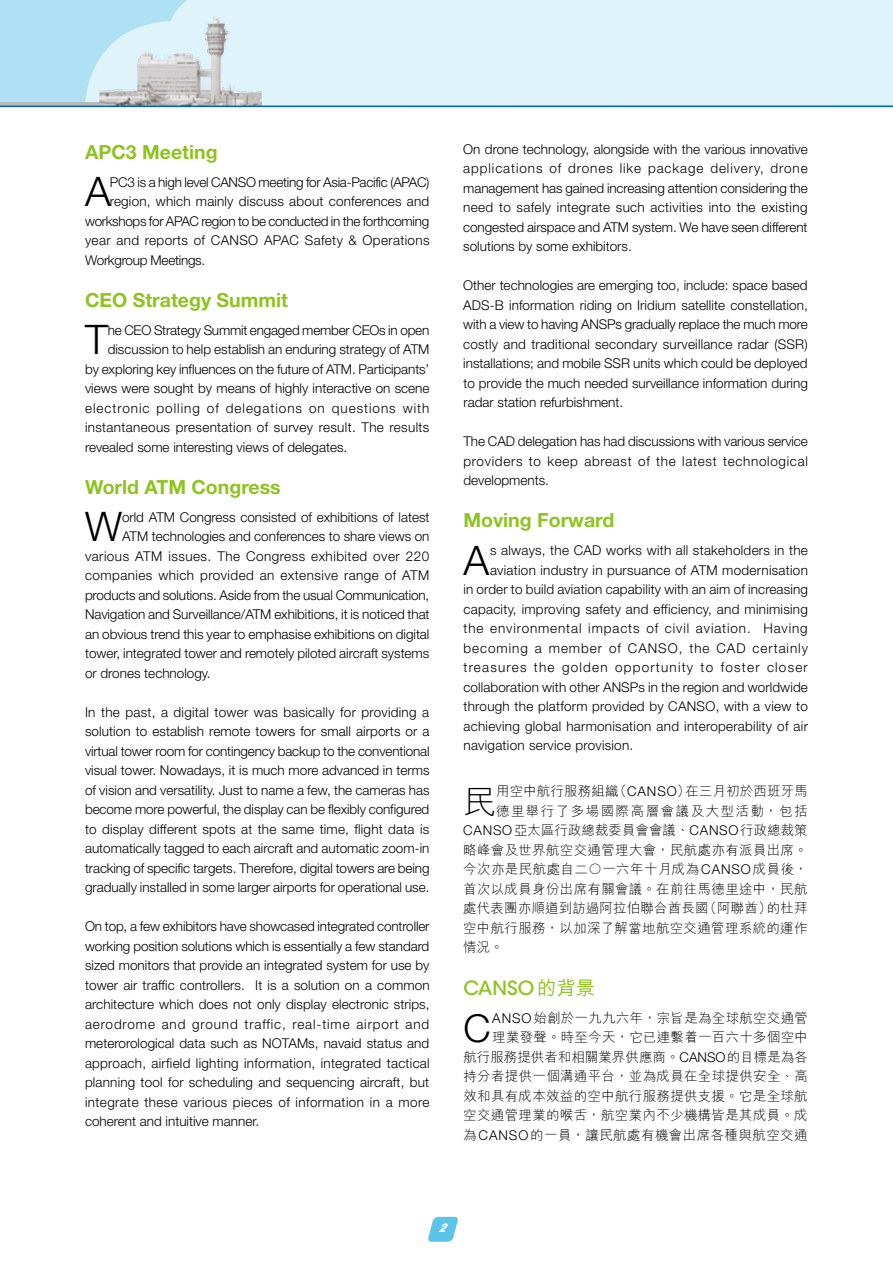
<style>
.page{position:relative;width:893px;height:1263px;background:#fff}
.page>*{position:absolute;margin:0;border:0;box-sizing:border-box;transform-origin:0 0}
.t1{font:300 40.8px "Helvetica Neue LT Std";color:#000}
.t2{font:300 38.55px "Helvetica Neue LT Std";color:#000}
.t3{font:300 32.55px "M Hei HK";color:#000}
.t4{font:700 19.5px "Helvetica Neue LT Std";color:#8fc31f}
.t5{font:500 19.5px "ITC Avant Garde Std";color:#8fc31f}
.t6{font:300 13.5px/19.5px "Helvetica Neue LT Std";color:#000;text-align:justify}
.t7{font:300 13.5px/19.5px "M Hei HK";letter-spacing:.02em;color:#000;text-align:right}
.t8{font:300 13.5px "Helvetica Neue LT Std";letter-spacing:.02em;color:#000}
.t9{font:300 13.5px "Helvetica Neue LT Std";letter-spacing:.025em;color:#000}
.t10{font:300 13.5px "Helvetica Neue LT Std";letter-spacing:.035em;color:#000}
.t11{font:300 13.5px "Helvetica Neue LT Std";letter-spacing:.07em;color:#000}
.t12{font:300 13.5px "Helvetica Neue LT Std";letter-spacing:-.02em;color:#000}
.t13{font:300 13.5px "Helvetica Neue LT Std";letter-spacing:-.025em;color:#000}
.t14{font:300 13.5px "Helvetica Neue LT Std";letter-spacing:.065em;color:#000}
.t15{font:300 13.5px "Helvetica Neue LT Std";letter-spacing:.09em;color:#000}
.t16{font:300 13.5px "M Hei HK";color:#000}
.t17{font:300 13.5px "M Hei HK";letter-spacing:.11em;color:#000}
.t18{font:italic 900 condensed 12px "Helvetica Neue LT Std";color:#fff}
.s1{font-family:"Helvetica Neue LT Std"}
.s2{font-family:"M Hei HK"}
</style>
<div class="page">
<div style="left:0;top:0;width:893px;height:106px;background:#aee1f4"></div>
<div style="left:85px;top:0;width:807px;height:105px;background:#def3fa"></div>
<svg style="left:428px;top:1217px;width:30px;height:25px"></svg>
<hr style="left:0;top:102px;width:262px;height:3px;background:#bab9b9">
<img style="left:99px;top:10px;width:163px;height:96px">
<hr style="left:0;top:106px;width:893px;height:1px;background:#0063b0">
<svg style="left:892px;top:0;width:1px;height:105px"></svg>
<h3 class="t4" style="left:85px;top:140px;width:134px">APC3 Meeting</h3>
<h1 class="t1" style="left:85px;top:167px;width:27px">A</h1>
<p class="t12" style="left:110px;top:174px;width:321px">PC3 is a high level CANSO meeting for Asia-Pacific (APAC)</p>
<p class="t6" style="left:110px;top:191px;width:321px">region, which mainly discuss about conferences and</p>
<p class="t13" style="left:85px;top:213px;width:346px">workshops for APAC region to be conducted in the forthcoming</p>
<p class="t9" style="left:85px;top:232px;width:346px">year and reports of CANSO APAC Safety &amp; Operations</p>
<p class="t12" style="left:85px;top:252px;width:122px">Workgroup Meetings.</p>
<h3 class="t4" style="left:85px;top:288px;width:204px">CEO Strategy Summit</h3>
<h1 class="t1" style="left:85px;top:315px;width:24px">T</h1>
<p class="t6" style="left:108px;top:320px;width:323px">he CEO Strategy Summit engaged member CEOs in open</p>
<p class="t6" style="left:108px;top:339px;width:323px">discussion to help establish an enduring strategy of ATM</p>
<p class="t6" style="left:85px;top:359px;width:346px">by exploring key influences on the future of ATM. Participants’</p>
<p class="t6" style="left:85px;top:378px;width:346px">views were sought by means of highly interactive on scene</p>
<p class="t11" style="left:85px;top:400px;width:346px">electronic polling of delegations on questions with</p>
<p class="t9" style="left:85px;top:419px;width:346px">instantaneous presentation of survey result. The results</p>
<p class="t6" style="left:85px;top:437px;width:264px">revealed some interesting views of delegates.</p>
<h3 class="t4" style="left:85px;top:475px;width:197px">World ATM Congress</h3>
<h1 class="t1" style="left:85px;top:502px;width:39px">W</h1>
<p class="t6" style="left:122px;top:507px;width:309px">orld ATM Congress consisted of exhibitions of latest</p>
<p class="t6" style="left:122px;top:526px;width:309px">ATM technologies and conferences to share views on</p>
<p class="t10" style="left:85px;top:548px;width:346px">various ATM issues. The Congress exhibited over 220</p>
<p class="t10" style="left:85px;top:567px;width:346px">companies which provided an extensive range of ATM</p>
<p class="t6" style="left:85px;top:585px;width:346px">products and solutions. Aside from the usual Communication,</p>
<p class="t6" style="left:85px;top:604px;width:346px">Navigation and Surveillance/ATM exhibitions, it is noticed that</p>
<p class="t6" style="left:85px;top:624px;width:346px">an obvious trend this year to emphasise exhibitions on digital</p>
<p class="t6" style="left:85px;top:643px;width:346px">tower, integrated tower and remotely piloted aircraft systems</p>
<p class="t6" style="left:85px;top:663px;width:127px">or drones technology.</p>
<p class="t6" style="left:85px;top:702px;width:346px">In the past, a digital tower was basically for providing a solution to establish remote towers for small airports or a virtual tower room for contingency backup to the conventional visual tower. Nowadays, it is much more advanced in terms of vision and versatility. Just to name a few, the cameras has become more powerful, the display can be flexibly configured to display different spots at the same time, flight data is automatically tagged to each aircraft and automatic zoom-in tracking of specific targets. Therefore, digital towers are being gradually installed in some larger airports for operational use.</p>
<p class="t6" style="left:85px;top:916px;width:346px">On top, a few exhibitors have showcased integrated controller working position solutions which is essentially a few standard sized monitors that provide an integrated system for use by tower air traffic controllers. It is a solution on a common architecture which does not only display electronic strips, aerodrome and ground traffic, real-time airport and meterorological data such as NOTAMs, navaid status and approach, airfield lighting information, integrated tactical planning tool for scheduling and sequencing aircraft, but integrate these various pieces of information in a more coherent and intuitive manner.</p>
<p class="t6" style="left:463px;top:139px;width:346px">On drone technology, alongside with the various innovative applications of drones like package delivery, drone management has gained increasing attention considering the need to safely integrate such activities into the existing congested airspace and ATM system. We have seen different solutions by some exhibitors.</p>
<p class="t6" style="left:463px;top:275px;width:346px">Other technologies are emerging too, include: space based ADS-B information riding on Iridium satellite constellation, with a view to having ANSPs gradually replace the much more costly and traditional secondary surveillance radar (SSR) installations; and mobile SSR units which could be deployed to provide the much needed surveillance information during radar station refurbishment.</p>
<p class="t6" style="left:463px;top:431px;width:346px">The CAD delegation has had discussions with various service providers to keep abreast of the latest technological developments.</p>
<h3 class="t4" style="left:463px;top:508px;width:152px">Moving Forward</h3>
<h1 class="t1" style="left:463px;top:535px;width:27px">A</h1>
<p class="t8" style="left:490px;top:542px;width:319px">s always, the CAD works with all stakeholders in the</p>
<p class="t8" style="left:490px;top:562px;width:319px">aviation industry in pursuance of ATM modernisation</p>
<p class="t6" style="left:463px;top:579px;width:346px">in order to build aviation capability with an aim of increasing</p>
<p class="t8" style="left:463px;top:601px;width:346px">capacity, improving safety and efficiency, and minimising</p>
<p class="t14" style="left:463px;top:620px;width:346px">the environmental impacts of civil aviation. Having</p>
<p class="t11" style="left:463px;top:640px;width:346px">becoming a member of CANSO, the CAD certainly</p>
<p class="t15" style="left:463px;top:659px;width:346px">treasures the golden opportunity to foster closer</p>
<p class="t6" style="left:463px;top:677px;width:346px">collaboration with other ANSPs in the region and worldwide</p>
<p class="t8" style="left:463px;top:698px;width:346px">through the platform provided by CANSO, with a view to</p>
<p class="t8" style="left:463px;top:718px;width:346px">achieving global harmonisation and interoperability of air</p>
<p class="t8" style="left:463px;top:737px;width:171px">navigation service provision.</p>
<h3 class="t3" style="left:463px;top:785px;width:34px">民</h3>
<p class="t7" style="left:496px;top:781px;width:313px">用空中航行服務組織（<span class="s1">CANSO</span>）在三月初於西班牙馬</p>
<p class="t17" style="left:496px;top:804px;width:313px">德里舉行了多場國際高層會議及大型活動，包括</p>
<p class="t16" style="left:463px;top:824px;width:346px"><span class="s1">CANSO</span>亞太區行政總裁委員會會議、<span class="s1">CANSO</span>行政總裁策</p>
<p class="t7" style="left:463px;top:840px;width:346px">略峰會及世界航空交通管理大會，民航處亦有派員出席。</p>
<p class="t7" style="left:463px;top:859px;width:346px">今次亦是民航處自二○一六年十月成為<span class="s1">CANSO</span>成員後，</p>
<p class="t7" style="left:463px;top:879px;width:346px">首次以成員身份出席有關會議。在前往馬德里途中，民航</p>
<p class="t7" style="left:463px;top:898px;width:346px">處代表團亦順道到訪過阿拉伯聯合酋長國（阿聯酋）的杜拜</p>
<p class="t7" style="left:463px;top:918px;width:346px">空中航行服務，以加深了解當地航空交通管理系統的運作</p>
<p class="t7" style="left:463px;top:937px;width:42px">情況。</p>
<h3 class="t5" style="left:463px;top:975px;width:133px">CANSO<span class="s2">的背景</span></h3>
<h2 class="t2" style="left:463px;top:1005px;width:29px">C</h2>
<p class="t7" style="left:463px;top:1007px;width:346px"><span class="s1">ANSO</span>始創於一九九六年，宗旨是為全球航空交通管<br>理業發聲。時至今天，它已連繫着一百六十多個空中<br>航行服務提供者和相關業界供應商。<span class="s1">CANSO</span>的目標是為各持分者提供一個溝通平台，並為成員在全球提供安全、高效和具有成本效益的空中航行服務提供支援。它是全球航空交通管理業的喉舌，航空業內不少機構皆是其成員。成為<span class="s1">CANSO</span>的一員，讓民航處有機會出席各種與航空交通</p>
<p class="t18" style="left:439px;top:1221px;width:8px">2</p>
</div>
